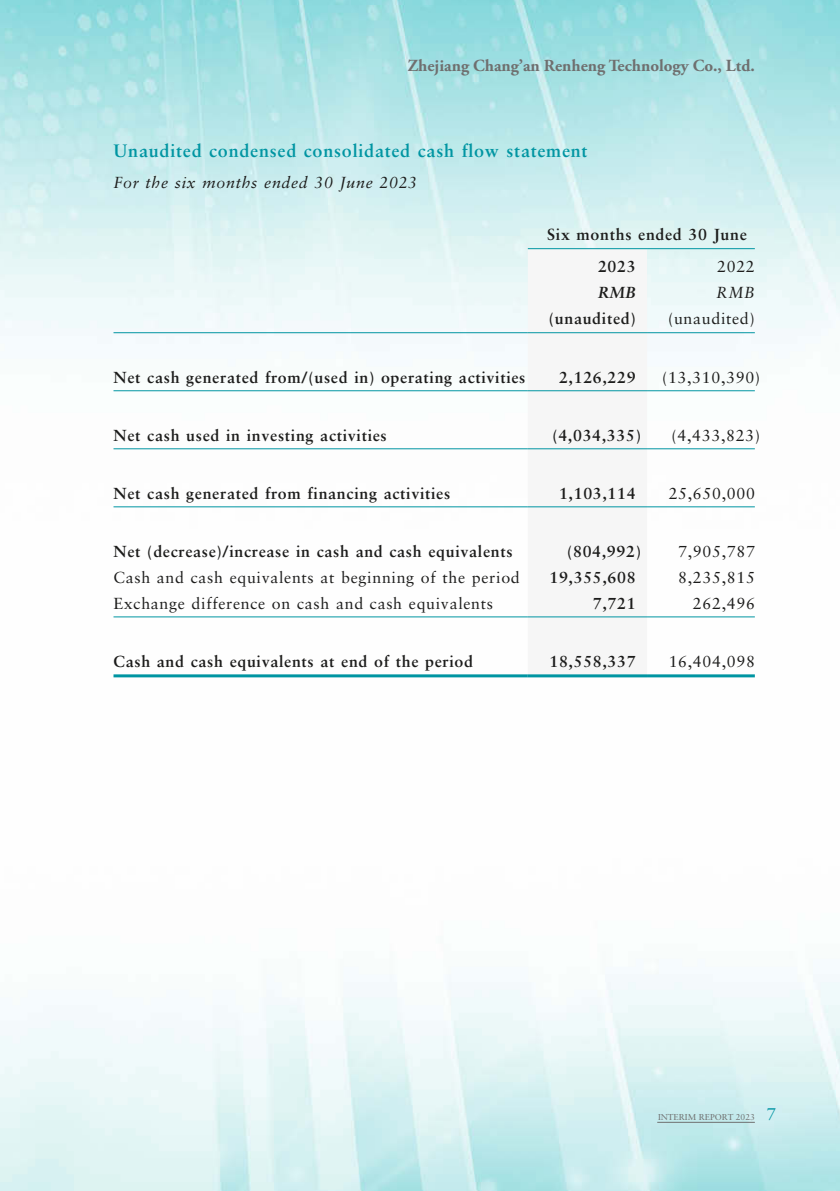
<style>
.page{position:relative;width:840px;height:1191px;background:#fff}
.page>*{position:absolute;margin:0;border:0;box-sizing:border-box;transform-origin:0 0}
.t1{font:700 18px "Sabon LT Std";letter-spacing:.04em;color:#0095a2}
.t2{font:700 17px "Adobe Garamond Pro";color:#6f6f6f}
.t3{font:700 16px/32px "Sabon LT Std";letter-spacing:.04em;color:#1c1c1b}
.t4{font:16px "Sabon LT Std";letter-spacing:.04em;color:#1c1c1b}
.t5{font:italic 16px "Sabon LT Std";letter-spacing:.04em;color:#1c1c1b}
.t6{font:italic 700 16px "Sabon LT Std";color:#1c1c1b}
.t7{font:8.6px "Sabon LT Std";color:#6f6f6f}
.s1{font-size:17px;color:#0095a2}
</style>
<div class="page">
<img style="left:0;top:0;width:839px;height:1191px">
<hr style="left:657px;top:1122px;width:97px;height:1px;background:#6f6f6f">
<div style="left:527px;top:249px;width:119px;height:425px;background:#f6f6f6"></div>
<hr style="left:527px;top:248px;width:119px;height:1px;background:#0095a2">
<hr style="left:646px;top:248px;width:108px;height:1px;background:#0095a2">
<hr style="left:113px;top:332px;width:414px;height:1px;background:#0095a2">
<hr style="left:527px;top:332px;width:119px;height:1px;background:#0095a2">
<hr style="left:646px;top:332px;width:108px;height:1px;background:#0095a2">
<hr style="left:113px;top:390px;width:414px;height:1px;background:#0095a2">
<hr style="left:527px;top:390px;width:119px;height:1px;background:#0095a2">
<hr style="left:646px;top:390px;width:108px;height:1px;background:#0095a2">
<hr style="left:113px;top:448px;width:414px;height:1px;background:#0095a2">
<hr style="left:527px;top:448px;width:119px;height:1px;background:#0095a2">
<hr style="left:646px;top:448px;width:108px;height:1px;background:#0095a2">
<hr style="left:113px;top:506px;width:414px;height:1px;background:#0095a2">
<hr style="left:527px;top:506px;width:119px;height:1px;background:#0095a2">
<hr style="left:646px;top:506px;width:108px;height:1px;background:#0095a2">
<hr style="left:113px;top:616px;width:414px;height:1px;background:#0095a2">
<hr style="left:527px;top:616px;width:119px;height:1px;background:#0095a2">
<hr style="left:646px;top:616px;width:108px;height:1px;background:#0095a2">
<hr style="left:113px;top:674px;width:414px;height:3px;background:#0095a2">
<hr style="left:527px;top:674px;width:119px;height:3px;background:#0095a2">
<hr style="left:646px;top:674px;width:108px;height:3px;background:#0095a2">
<p class="t2" style="left:407px;top:55px;width:348px">Zhejiang Chang’an Renheng Technology Co., Ltd.</p>
<p class="t1" style="left:113px;top:139px;width:475px">Unaudited condensed consolidated cash flow statement</p>
<p class="t5" style="left:113px;top:174px;width:305px">For the six months ended 30 June 2023</p>
<p class="t3" style="left:597px;top:218px;width:150px;text-indent:-51px">Six months ended 30 June<br>2023</p>
<p class="t4" style="left:716px;top:257px;width:39px">2022</p>
<p class="t6" style="left:597px;top:283px;width:39px">RMB</p>
<p class="t5" style="left:715px;top:284px;width:40px">RMB</p>
<p class="t3" style="left:548px;top:302px;width:88px">(unaudited)</p>
<p class="t4" style="left:667px;top:309px;width:88px">(unaudited)</p>
<p class="t3" style="left:113px;top:360px;width:413px">Net cash generated from/(used in) operating activities</p>
<p class="t3" style="left:558px;top:360px;width:78px">2,126,229</p>
<p class="t4" style="left:661px;top:367px;width:100px">(13,310,390)</p>
<p class="t3" style="left:113px;top:418px;width:275px">Net cash used in investing activities</p>
<p class="t3" style="left:552px;top:418px;width:90px">(4,034,335)</p>
<p class="t4" style="left:671px;top:425px;width:90px">(4,433,823)</p>
<p class="t3" style="left:113px;top:476px;width:338px">Net cash generated from financing activities</p>
<p class="t3" style="left:558px;top:476px;width:78px">1,103,114</p>
<p class="t4" style="left:668px;top:483px;width:88px">25,650,000</p>
<p class="t3" style="left:113px;top:535px;width:400px">Net (decrease)/increase in cash and cash equivalents</p>
<p class="t3" style="left:566px;top:535px;width:75px">(804,992)</p>
<p class="t4" style="left:678px;top:541px;width:78px">7,905,787</p>
<p class="t4" style="left:113px;top:567px;width:407px">Cash and cash equivalents at beginning of the period</p>
<p class="t3" style="left:549px;top:561px;width:88px">19,355,608</p>
<p class="t4" style="left:678px;top:567px;width:78px">8,235,815</p>
<p class="t4" style="left:113px;top:593px;width:381px">Exchange difference on cash and cash equivalents</p>
<p class="t3" style="left:592px;top:587px;width:44px">7,721</p>
<p class="t4" style="left:692px;top:593px;width:63px">262,496</p>
<p class="t3" style="left:113px;top:645px;width:361px">Cash and cash equivalents at end of the period</p>
<p class="t3" style="left:549px;top:645px;width:88px">18,558,337</p>
<p class="t4" style="left:668px;top:651px;width:88px">16,404,098</p>
<p class="t7" style="left:657px;top:1112px;width:120px">INTERIM REPORT 2023 <span class="s1">7</span></p>
</div>
